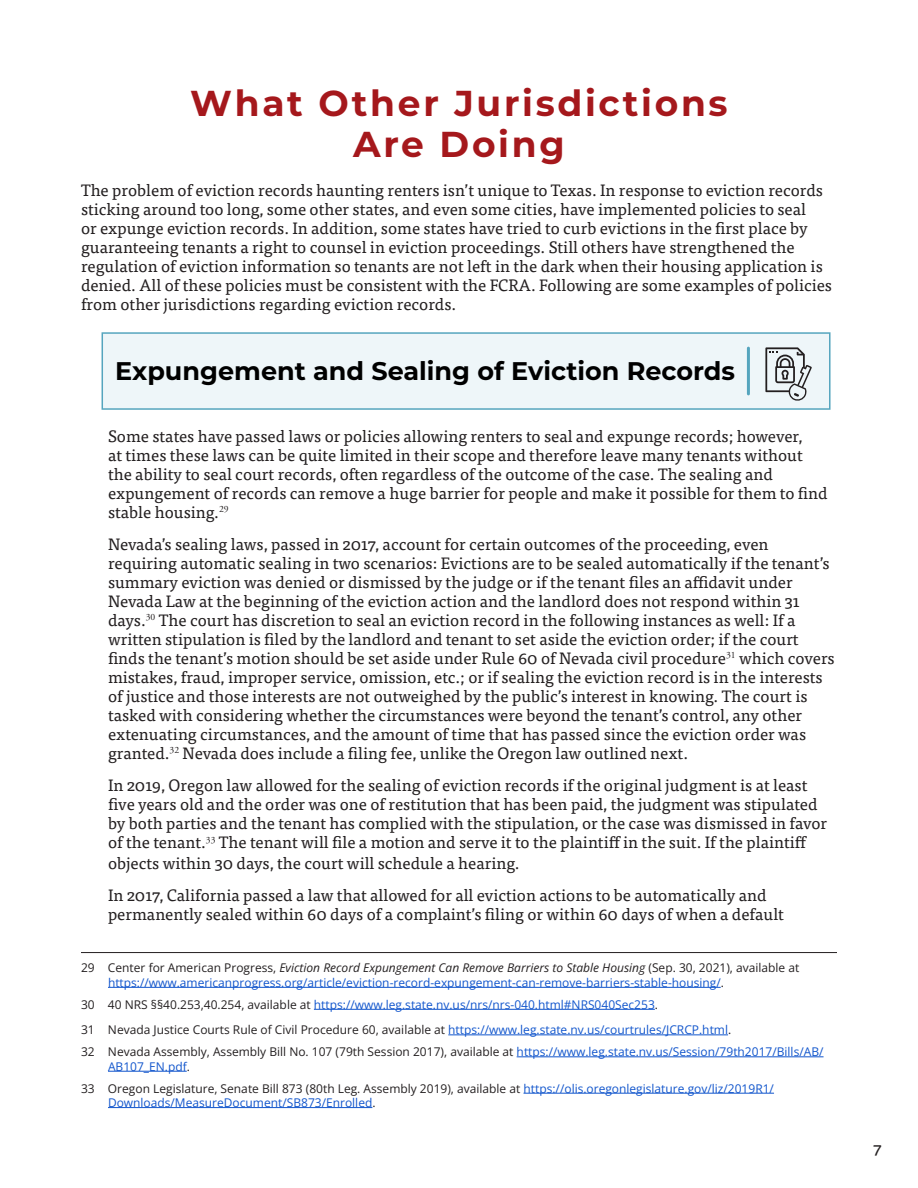
<style>
.page{position:relative;width:918px;height:1188px;background:#fff}
.page>*{position:absolute;margin:0;border:0;box-sizing:border-box;transform-origin:0 0}
._3__Header_1_Youth_E{font:700 36px/41.4px "Montserrat";letter-spacing:.075em;color:#a5181c;text-align:center}
.t1{font:700 25.5px "Montserrat";color:#000}
._6__Youth_Evictions{font:16.5px/18.9px "Tisa Pro";color:#231f20}
._1__Youth_Evictions{font:16.5px/19px "Tisa Pro";color:#231f20}
.t2{font:16.5px "Tisa Sans Pro";color:#231f20}
._2__Footnotes_Youth{font:12px/14.4px "Open Sans";color:#15c}
._2__Footnotes_Youth-2{font:12px "Open Sans";color:#231f20}
.s1{color:#231f20}
.s2{font-style:italic;color:#231f20}
.s3{color:#15c}
</style>
<div class="page">
<div style="left:102px;top:332px;width:729px;height:78px;background:#eef6f9"></div>
<hr style="left:747px;top:348px;width:3px;height:46px;background:#55a5be">
<svg style="left:765px;top:347px;width:47px;height:55px;background:#bbc0c2"></svg>
<hr style="left:81px;top:952px;width:756px;height:1px;background:#231f20">
<hr style="left:108px;top:987px;width:613px;height:1px;background:#15c">
<hr style="left:314px;top:1009px;width:341px;height:1px;background:#15c">
<hr style="left:448px;top:1035px;width:280px;height:1px;background:#15c">
<hr style="left:517px;top:1057px;width:307px;height:1px;background:#15c">
<hr style="left:108px;top:1071px;width:79px;height:1px;background:#15c">
<hr style="left:524px;top:1093px;width:250px;height:1px;background:#15c">
<hr style="left:108px;top:1107px;width:264px;height:1px;background:#15c">
<p class="_3__Header_1_Youth_E" style="left:190px;top:81px;width:539px">What Other Jurisdictions<br>Are Doing</p>
<p class="_1__Youth_Evictions" style="left:81px;top:180px;width:753px">The problem of eviction records haunting renters isn’t unique to Texas. In response to eviction records sticking around too long, some other states, and even some cities, have implemented policies to seal<br>or expunge eviction records. In addition, some states have tried to curb evictions in the first place by guaranteeing tenants a right to counsel in eviction proceedings. Still others have strengthened the regulation of eviction information so tenants are not left in the dark when their housing application is denied. All of these policies must be consistent with the FCRA. Following are some examples of policies from other jurisdictions regarding eviction records.</p>
<p class="t1" style="left:115px;top:353px;width:621px">Expungement and Sealing of Eviction Records</p>
<p class="_6__Youth_Evictions" style="left:108px;top:425px;width:721px">Some states have passed laws or policies allowing renters to seal and expunge records; however,<br>at times these laws can be quite limited in their scope and therefore leave many tenants without the ability to seal court records, often regardless of the outcome of the case. The sealing and expungement of records can remove a huge barrier for people and make it possible for them to find stable housing.<sup>29</sup></p>
<p class="_6__Youth_Evictions" style="left:108px;top:534px;width:728px">Nevada’s sealing laws, passed in 2017, account for certain outcomes of the proceeding, even requiring automatic sealing in two scenarios: Evictions are to be sealed automatically if the tenant’s summary eviction was denied or dismissed by the judge or if the tenant files an affidavit under Nevada Law at the beginning of the eviction action and the landlord does not respond within 31 days.<sup>30</sup> The court has discretion to seal an eviction record in the following instances as well: If a written stipulation is filed by the landlord and tenant to set aside the eviction order; if the court finds the tenant’s motion should be set aside under Rule 60 of Nevada civil procedure<sup>31</sup> which covers mistakes, fraud, improper service, omission, etc.; or if sealing the eviction record is in the interests of justice and those interests are not outweighed by the public’s interest in knowing. The court is tasked with considering whether the circumstances were beyond the tenant’s control, any other extenuating circumstances, and the amount of time that has passed since the eviction order was granted.<sup>32</sup> Nevada does include a filing fee, unlike the Oregon law outlined next.</p>
<p class="_6__Youth_Evictions" style="left:108px;top:775px;width:721px">In 2019, Oregon law allowed for the sealing of eviction records if the original judgment is at least five years old and the order was one of restitution that has been paid, the judgment was stipulated by both parties and the tenant has complied with the stipulation, or the case was dismissed in favor of the tenant.<sup>33</sup> The tenant will file a motion and serve it to the plaintiff in the suit. If the plaintiff</p>
<p class="_6__Youth_Evictions" style="left:108px;top:853px;width:413px">objects within 30 days, the court will schedule a hearing.</p>
<p class="_6__Youth_Evictions" style="left:108px;top:885px;width:678px">In 2017, California passed a law that allowed for all eviction actions to be automatically and permanently sealed within 60 days of a complaint’s filing or within 60 days of when a default</p>
<p class="_2__Footnotes_Youth" style="left:108px;top:961px;width:693px;text-indent:-27px"><span class="s1">29 Center for American Progress,</span> <span class="s2">Eviction Record Expungement Can Remove Barriers to Stable Housing</span> <span class="s1">(Sep. 30, 2021), available at </span>https://www.americanprogress.org/article/eviction-record-expungement-can-remove-barriers-stable-housing/<span class="s1">.</span></p>
<p class="_2__Footnotes_Youth" style="left:81px;top:997px;width:579px"><span class="s1">30 40 NRS §§40.253,40.254, available at</span> https://www.leg.state.nv.us/nrs/nrs-040.html#NRS040Sec253<span class="s1">.</span></p>
<p class="_2__Footnotes_Youth-2" style="left:81px;top:1022px;width:652px">31 Nevada Justice Courts Rule of Civil Procedure 60, available at <span class="s3">https://www.leg.state.nv.us/courtrules/JCRCP.html</span>.</p>
<p class="_2__Footnotes_Youth" style="left:108px;top:1044px;width:717px;text-indent:-27px"><span class="s1">32 Nevada Assembly, Assembly Bill No. 107 (79th Session 2017), available at</span> https://www.leg.state.nv.us/Session/79th2017/Bills/AB/<br>AB107_EN.pdf<span class="s1">.</span></p>
<p class="_2__Footnotes_Youth" style="left:108px;top:1081px;width:668px;text-indent:-27px"><span class="s1">33 Oregon Legislature, Senate Bill 873 (80th Leg. Assembly 2019), available at</span> https://olis.oregonlegislature.gov/liz/2019R1/<br>Downloads/MeasureDocument/SB873/Enrolled<span class="s1">.</span></p>
<p class="t2" style="left:873px;top:1137px;width:10px">7</p>
</div>
